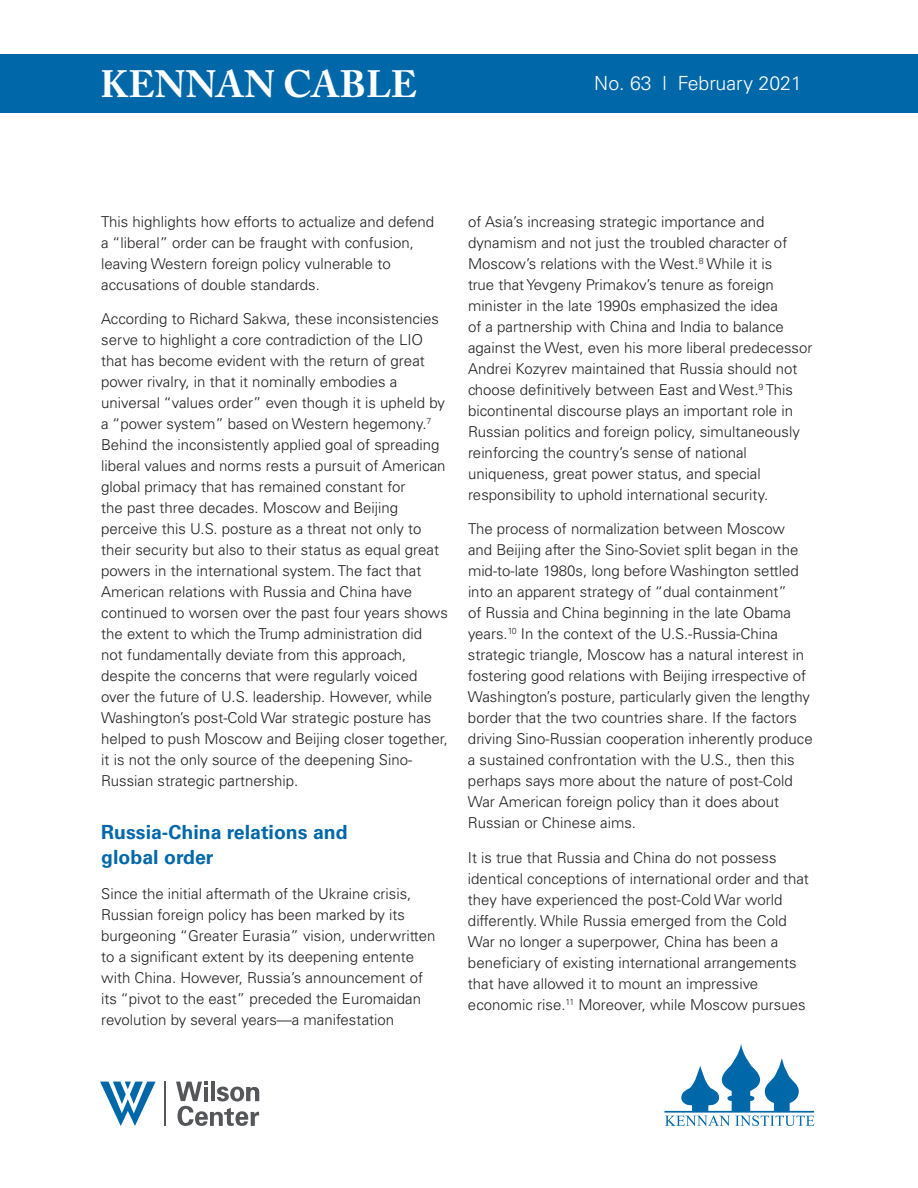
<style>
.page{position:relative;width:918px;height:1188px;background:#fff}
.page>*{position:absolute;margin:0;border:0;box-sizing:border-box;transform-origin:0 0}
.t1{font:700 37.8px "Adobe Caslon Pro";letter-spacing:.005em;color:#fff}
.t2{font:700 19.5px/25.5px "Univers LT Std";color:#0068a9}
.t3{font:300 19.5px "Univers LT Std";color:#fff}
.t4{font:300 15px/21px "Univers LT Std";color:#231f20}
</style>
<div class="page">
<div style="left:0;top:54px;width:918px;height:59px;background:#0068a9"></div>
<svg style="left:664px;top:1043px;width:151px;height:83px"></svg>
<hr style="left:164px;top:1082px;width:2px;height:44px;background:#54565a">
<svg style="left:176px;top:1082px;width:83px;height:44px"></svg>
<svg style="left:100px;top:1082px;width:56px;height:44px"></svg>
<h1 class="t1" style="left:100px;top:62px;width:318px">KENNAN CABLE</h1>
<h2 class="t3" style="left:594px;top:72px;width:209px">No. 63 l February 2021</h2>
<p class="t4" style="left:101px;top:211px;width:335px">This highlights how efforts to actualize and defend a “liberal” order can be fraught with confusion, leaving Western foreign policy vulnerable to accusations of double standards.</p>
<p class="t4" style="left:101px;top:309px;width:348px">According to Richard Sakwa, these inconsistencies serve to highlight a core contradiction of the LIO that has become evident with the return of great power rivalry, in that it nominally embodies a universal “values order” even though it is upheld by a “power system” based on Western hegemony.<sup>7<br></sup>Behind the inconsistently applied goal of spreading liberal values and norms rests a pursuit of American global primacy that has remained constant for<br>the past three decades. Moscow and Beijing perceive this U.S. posture as a threat not only to their security but also to their status as equal great powers in the international system. The fact that American relations with Russia and China have continued to worsen over the past four years shows the extent to which the Trump administration did<br>not fundamentally deviate from this approach, despite the concerns that were regularly voiced over the future of U.S. leadership. However, while Washington’s post-Cold War strategic posture has helped to push Moscow and Beijing closer together, it is not the only source of the deepening Sino-Russian strategic partnership.</p>
<h2 class="t2" style="left:101px;top:819px;width:248px">Russia-China relations and global order</h2>
<p class="t4" style="left:101px;top:883px;width:336px">Since the initial aftermath of the Ukraine crisis, Russian foreign policy has been marked by its burgeoning “Greater Eurasia” vision, underwritten to a significant extent by its deepening entente with China. However, Russia’s announcement of its “pivot to the east” preceded the Euromaidan revolution by several years—a manifestation</p>
<p class="t4" style="left:468px;top:211px;width:346px">of Asia’s increasing strategic importance and dynamism and not just the troubled character of Moscow’s relations with the West.<sup>8</sup> While it is<br>true that Yevgeny Primakov’s tenure as foreign minister in the late 1990s emphasized the idea<br>of a partnership with China and India to balance against the West, even his more liberal predecessor Andrei Kozyrev maintained that Russia should not choose definitively between East and West.<sup>9</sup> This bicontinental discourse plays an important role in Russian politics and foreign policy, simultaneously reinforcing the country’s sense of national uniqueness, great power status, and special responsibility to uphold international security.</p>
<p class="t4" style="left:468px;top:519px;width:346px">The process of normalization between Moscow and Beijing after the Sino-Soviet split began in the mid-to-late 1980s, long before Washington settled into an apparent strategy of “dual containment”<br>of Russia and China beginning in the late Obama years.<sup>10</sup> In the context of the U.S.-Russia-China strategic triangle, Moscow has a natural interest in fostering good relations with Beijing irrespective of Washington’s posture, particularly given the lengthy border that the two countries share. If the factors driving Sino-Russian cooperation inherently produce a sustained confrontation with the U.S., then this perhaps says more about the nature of post-Cold War American foreign policy than it does about Russian or Chinese aims.</p>
<p class="t4" style="left:468px;top:847px;width:342px">It is true that Russia and China do not possess identical conceptions of international order and that they have experienced the post-Cold War world differently. While Russia emerged from the Cold War no longer a superpower, China has been a beneficiary of existing international arrangements that have allowed it to mount an impressive economic rise.<sup>11</sup> Moreover, while Moscow pursues</p>
</div>
